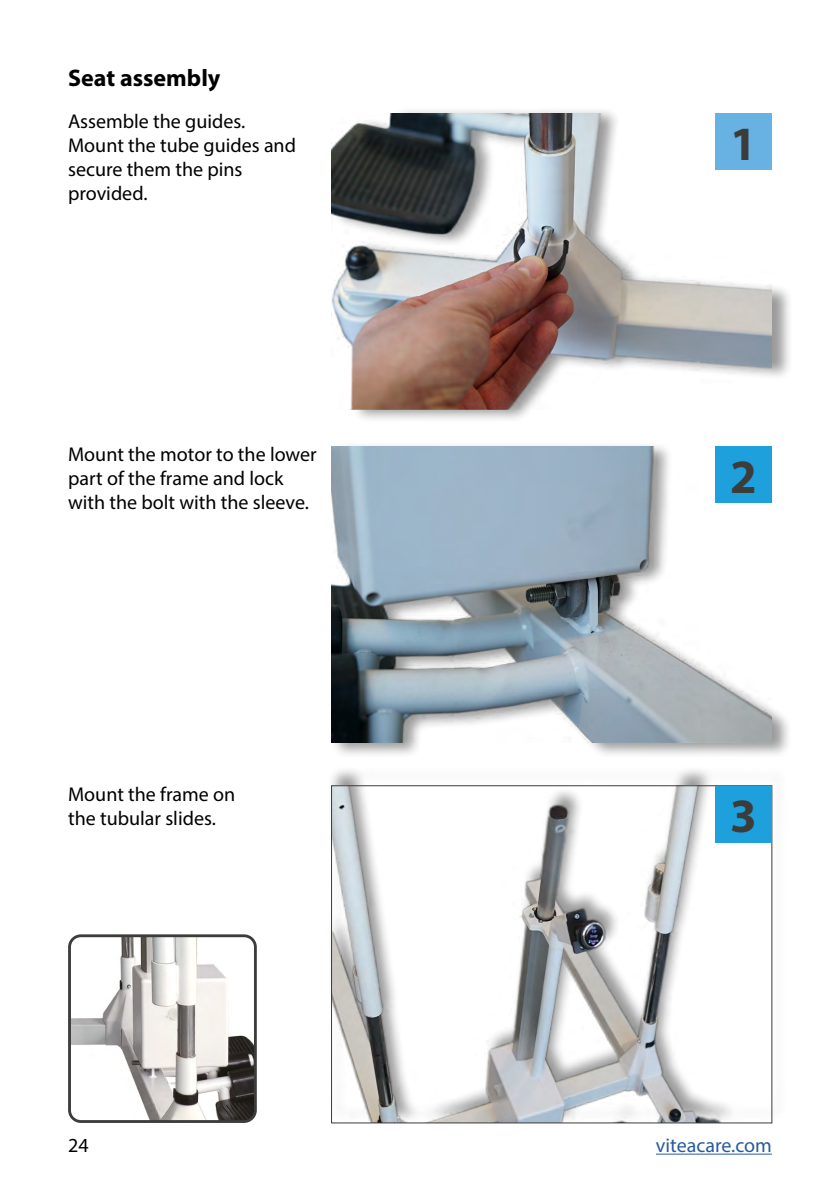
<style>
.page{position:relative;width:840px;height:1191px;background:#fff}
.page>*{position:absolute;margin:0;border:0;box-sizing:border-box;transform-origin:0 0}
.t1{font:700 48px "Myriad Pro";color:#3c3c3b}
.t2{font:700 24px "Myriad Pro";color:#000}
.t3{font:20px/24px "Myriad Pro";color:#000}
.t4{font:20px "Myriad Pro";color:#275b9b}
</style>
<div class="page">
<hr style="left:655px;top:1153px;width:116px;height:1px;background:#275b9b">
<div style="left:331px;top:106px;width:462px;height:318px;background:#000;opacity:.4"></div>
<img style="left:331px;top:113px;width:440px;height:296px">
<div style="left:330px;top:441px;width:462px;height:318px;background:#000;opacity:.4"></div>
<img style="left:331px;top:446px;width:440px;height:296px">
<img style="left:333px;top:787px;width:397px;height:334px">
<div style="left:714px;top:113px;width:57px;height:57px;background:#68b2e3"></div>
<div style="left:714px;top:446px;width:57px;height:57px;background:#1da0db"></div>
<div style="left:714px;top:785px;width:57px;height:57px;background:#1da0db"></div>
<img style="left:72px;top:938px;width:181px;height:181px">
<div style="left:68px;top:934px;width:189px;height:189px;border:3px solid #3c3c3b;border-radius:11px"></div>
<p class="t2" style="left:68px;top:62px;width:154px">Seat assembly</p>
<p class="t3" style="left:68px;top:109px;width:229px">Assemble the guides.<br>Mount the tube guides and secure them the pins provided.</p>
<p class="t3" style="left:68px;top:442px;width:250px">Mount the motor to the lower part of the frame and lock with the bolt with the sleeve.</p>
<p class="t3" style="left:68px;top:781px;width:168px">Mount the frame on the tubular slides.</p>
<h1 class="t1" style="left:729px;top:112px;width:28px">1</h1>
<h1 class="t1" style="left:729px;top:445px;width:28px">2</h1>
<h1 class="t1" style="left:729px;top:784px;width:28px">3</h1>
<p class="t3" style="left:68px;top:1133px;width:22px">24</p>
<p class="t4" style="left:655px;top:1133px;width:117px">viteacare.com</p>
</div>
